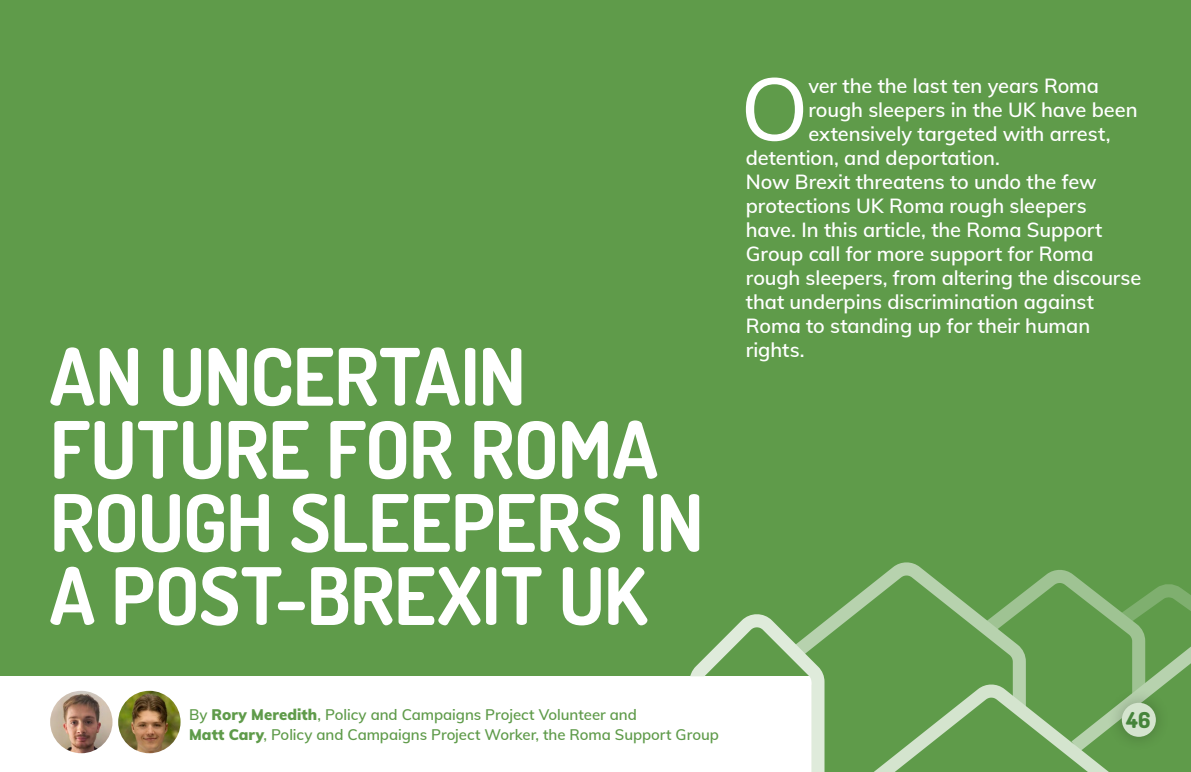
<style>
.page{position:relative;width:1191px;height:772px;background:#fff}
.page>*{position:absolute;margin:0;border:0;box-sizing:border-box;transform-origin:0 0}
.intro_reverse{font:500 87.4px "Muli";color:#fff}
.H1_reverse{font:700 79px/73px "Dosis";letter-spacing:-.01em;color:#fff}
.t1{font:800 22px "Dosis";color:#45843a}
.intro_reverse-2{font:600 20px "Muli";letter-spacing:-.005em;color:#fff}
.author_green{font:600 15px/20px "Muli";letter-spacing:-.005em;color:#5f9b4a}
.s1{font-weight:900}
</style>
<div class="page">
<div style="left:594px;top:0;width:597px;height:771px;background:#5f9b4a"></div>
<div style="left:0;top:0;width:596px;height:771px;background:#5f9b4a"></div>
<div style="left:0;top:675px;width:811px;height:96px;background:#fff"></div>
<svg style="left:835px;top:562px;width:356px;height:109px"></svg>
<svg style="left:690px;top:613px;width:145px;height:62px"></svg>
<svg style="left:744px;top:671px;width:437px;height:100px"></svg>
<div style="left:669px;top:675px;width:142px;height:15px;background:#fff;border-radius:7px"></div>
<img style="left:118px;top:690px;width:62px;height:62px;border-radius:31px">
<img style="left:50px;top:690px;width:62px;height:62px;border-radius:31px">
<div style="left:1106px;top:687px;width:65px;height:64px;background:#000;opacity:.25"></div>
<div style="left:1121px;top:702px;width:34px;height:34px;background:#d4e4ce;border-radius:50%"></div>
<p class="H1_reverse" style="left:50px;top:338px;width:656px">AN UNCERTAIN<br>FUTURE FOR ROMA<br>ROUGH SLEEPERS IN<br>A POST-BREXIT UK</p>
<p class="intro_reverse" style="left:740px;top:45px;width:69px">O</p>
<p class="intro_reverse-2" style="left:808px;top:71px;width:292px">ver the the last ten years Roma</p>
<p class="intro_reverse-2" style="left:808px;top:95px;width:331px">rough sleepers in the UK have been</p>
<p class="intro_reverse-2" style="left:808px;top:119px;width:303px">extensively targeted with arrest,</p>
<p class="intro_reverse-2" style="left:746px;top:143px;width:256px">detention, and deportation.</p>
<p class="intro_reverse-2" style="left:746px;top:167px;width:352px">Now Brexit threatens to undo the few</p>
<p class="intro_reverse-2" style="left:746px;top:191px;width:342px">protections UK Roma rough sleepers</p>
<p class="intro_reverse-2" style="left:746px;top:215px;width:358px">have. In this article, the Roma Support</p>
<p class="intro_reverse-2" style="left:746px;top:239px;width:349px">Group call for more support for Roma</p>
<p class="intro_reverse-2" style="left:746px;top:263px;width:397px">rough sleepers, from altering the discourse</p>
<p class="intro_reverse-2" style="left:746px;top:287px;width:350px">that underpins discrimination against</p>
<p class="intro_reverse-2" style="left:746px;top:311px;width:346px">Roma to standing up for their human</p>
<p class="intro_reverse-2" style="left:746px;top:335px;width:60px">rights.</p>
<p class="author_green" style="left:189px;top:703px;width:531px">By <span class="s1">Rory Meredith</span>, Policy and Campaigns Project Volunteer and<br><span class="s1">Matt Cary</span>, Policy and Campaigns Project Worker, the Roma Support Group</p>
<p class="t1" style="left:1126px;top:705px;width:26px">46</p>
</div>
